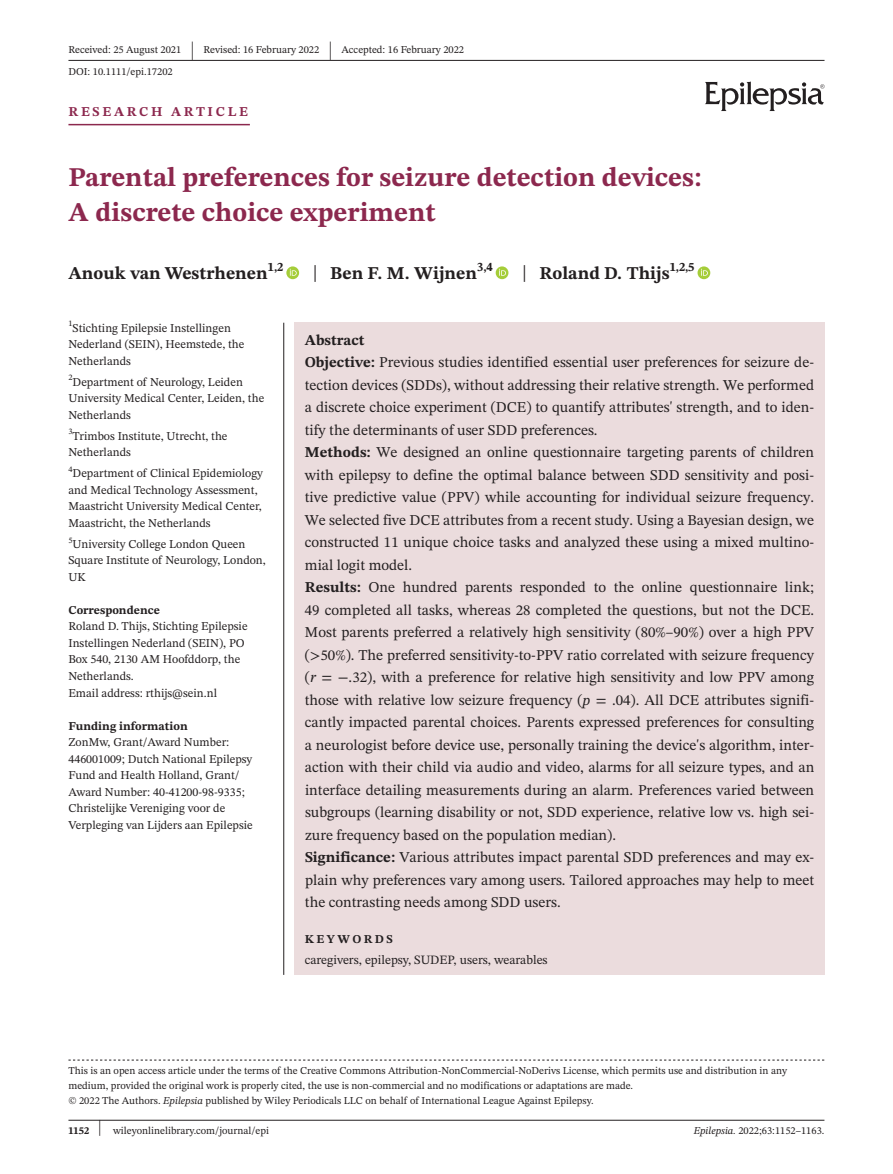
<style>
.page{position:relative;width:893px;height:1174px;background:#fff}
.page>*{position:absolute;margin:0;border:0;box-sizing:border-box;transform-origin:0 0}
.t1{font:700 27px/34.5px "STIX Two Text";color:#8c284e}
.t2{font:25.65px "STIX Two Text";color:#231f20;scale:.49 1}
.t3{font:700 18px "STIX Two Text";color:#231f20}
.t4{font:15px/22.5px "STIX Two Text";color:#231f20}
.t5{font:700 13.5px "STIX Two Text";letter-spacing:.2em;color:#8c284e}
.t6{font:12.75px "STIX Two Text";color:#231f20}
.t7{font:12px/16.5px "STIX Two Text";color:#231f20}
.t8{font:700 12px "STIX Two Text";color:#231f20}
.t9{font:700 12px "STIX Two Text";letter-spacing:.2em;color:#231f20}
.t10{font:10.5px/15px "STIX Two Text";color:#231f20}
.s1{font-weight:400;font-size:23.4px}
.s2{font-weight:700}
.s3{font-style:italic}
.s4{font-size:22.2px}
</style>
<div class="page">
<hr style="left:68px;top:1119px;width:756px;height:1px;background:#231f20">
<svg style="left:705px;top:81px;width:119px;height:30px"></svg>
<hr style="left:68px;top:60px;width:756px;height:1px;background:#231f20">
<hr style="left:68px;top:124px;width:182px;height:1px;background:#8c284e">
<svg style="left:286px;top:266px;width:13px;height:13px"></svg>
<svg style="left:290px;top:269px;width:7px;height:7px"></svg>
<div style="left:496px;top:266px;width:12px;height:13px;background:#a5cd39;border-radius:50%"></div>
<svg style="left:499px;top:269px;width:7px;height:7px"></svg>
<svg style="left:697px;top:266px;width:13px;height:13px"></svg>
<svg style="left:701px;top:269px;width:7px;height:7px"></svg>
<svg style="left:68px;top:1059px;width:756px;height:1px"></svg>
<div style="left:294px;top:323px;width:530px;height:652px;background:#ebdcdd"></div>
<hr style="left:283px;top:323px;width:1px;height:652px;background:#231f20">
<p class="t10" style="left:68px;top:42px;width:114px">Received: 25 August 2021</p>
<h2 class="t2" style="left:191px;top:32px;width:8px">|</h2>
<p class="t10" style="left:203px;top:42px;width:117px">Revised: 16 February 2022</p>
<h2 class="t2" style="left:329px;top:32px;width:8px">|</h2>
<p class="t10" style="left:342px;top:42px;width:124px">Accepted: 16 February 2022</p>
<p class="t10" style="left:68px;top:64px;width:106px">DOI: 10.1111/epi.17202</p>
<p class="t5" style="left:68px;top:101px;width:181px">RESEARCH ARTICLE</p>
<h1 class="t1" style="left:68px;top:161px;width:634px">Parental preferences for seizure detection devices:<br>A discrete choice experiment</h1>
<p class="t3" style="left:68px;top:260px;width:216px">Anouk van Westrhenen<sup>1,2</sup></p>
<p class="t3" style="left:313px;top:260px;width:181px"><span class="s1">|</span> Ben F. M. Wijnen<sup>3,4</sup></p>
<p class="t3" style="left:522px;top:260px;width:174px"><span class="s1">|</span> Roland D. Thijs<sup>1,2,5</sup></p>
<p class="t7" style="left:68px;top:319px;width:177px"><sup>1</sup>Stichting Epilepsie Instellingen<br>Nederland (SEIN), Heemstede, the<br>Netherlands</p>
<p class="t7" style="left:68px;top:373px;width:197px"><sup>2</sup>Department of Neurology, Leiden<br>University Medical Center, Leiden, the<br>Netherlands</p>
<p class="t7" style="left:68px;top:427px;width:161px"><sup>3</sup>Trimbos Institute, Utrecht, the<br>Netherlands</p>
<p class="t7" style="left:68px;top:465px;width:196px"><sup>4</sup>Department of Clinical Epidemiology and Medical Technology Assessment, Maastricht University Medical Center, Maastricht, the Netherlands</p>
<p class="t7" style="left:68px;top:535px;width:199px"><sup>5</sup>University College London Queen<br>Square Institute of Neurology, London,<br>UK</p>
<p class="t8" style="left:68px;top:601px;width:93px">Correspondence</p>
<p class="t7" style="left:68px;top:618px;width:181px">Roland D. Thijs, Stichting Epilepsie<br>Instellingen Nederland (SEIN), PO<br>Box 540, 2130 AM Hoofddorp, the<br>Netherlands.<br>Email address: rthijs@sein.nl</p>
<p class="t8" style="left:68px;top:717px;width:121px">Funding information</p>
<p class="t7" style="left:68px;top:733px;width:186px">ZonMw, Grant/Award Number:<br>446001009; Dutch National Epilepsy Fund and Health Holland, Grant/ Award Number: 40-41200-98-9335; Christelijke Vereniging voor de Verpleging van Lijders aan Epilepsie</p>
<p class="t4" style="left:305px;top:328px;width:511px"><span class="s2">Abstract<br>Objective:</span> Previous studies identified essential user preferences for seizure de&shy;tection devices (SDDs), without addressing their relative strength. We performed a discrete choice experiment (DCE) to quantify attributes' strength, and to iden&shy;tify the determinants of user SDD preferences.<br><span class="s2">Methods:</span> We designed an online questionnaire targeting parents of children with epilepsy to define the optimal balance between SDD sensitivity and posi&shy;tive predictive value (PPV) while accounting for individual seizure frequency.<br>We selected five DCE attributes from a recent study. Using a Bayesian design, we constructed 11 unique choice tasks and analyzed these using a mixed multino&shy;mial logit model.<br><span class="s2">Results:</span> One hundred parents responded to the online questionnaire link; 49 completed all tasks, whereas 28 completed the questions, but not the DCE.<br>Most parents preferred a relatively high sensitivity (80%–90%) over a high PPV (&gt;50%). The preferred sensitivity-to-PPV ratio correlated with seizure frequency (<span class="s3">r</span> = −.32), with a preference for relative high sensitivity and low PPV among those with relative low seizure frequency (<span class="s3">p</span> = .04). All DCE attributes signifi&shy;cantly impacted parental choices. Parents expressed preferences for consulting a neurologist before device use, personally training the device's algorithm, inter&shy;action with their child via audio and video, alarms for all seizure types, and an interface detailing measurements during an alarm. Preferences varied between subgroups (learning disability or not, SDD experience, relative low vs. high sei&shy;zure frequency based on the population median).<br><span class="s2">Significance:</span> Various attributes impact parental SDD preferences and may ex&shy;plain why preferences vary among users. Tailored approaches may help to meet the contrasting needs among SDD users.</p>
<p class="t9" style="left:305px;top:930px;width:90px">KEYWORDS</p>
<p class="t6" style="left:305px;top:951px;width:244px">caregivers, epilepsy, SUDEP, users, wearables</p>
<p class="t10" style="left:68px;top:1063px;width:720px">This is an open access article under the terms of the Creative Commons Attribution-NonCommercial-NoDerivs License, which permits use and distribution in any medium, provided the original work is properly cited, the use is non-commercial and no modifications or adaptations are made.<br>© 2022 The Authors. <span class="s3">Epilepsia</span> published by Wiley Periodicals LLC on behalf of International League Against Epilepsy.</p>
<p class="t10" style="left:68px;top:1123px;width:202px"><span class="s2">1152</span> <span class="s4">|</span> wileyonlinelibrary.com/journal/epi</p>
<p class="t10" style="left:694px;top:1123px;width:132px"><span class="s3">Epilepsia.</span> 2022;63:1152–1163.</p>
</div>
